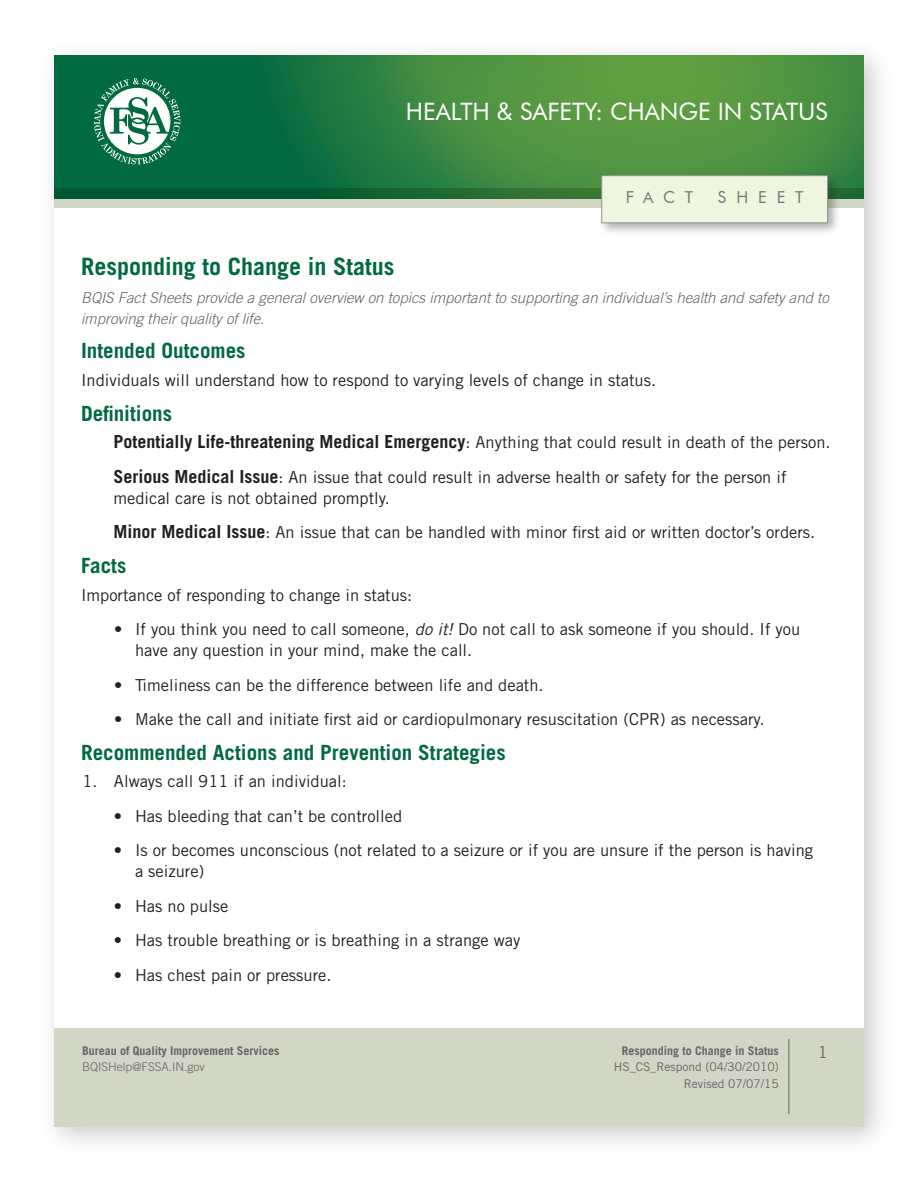
<style>
.page{position:relative;width:918px;height:1188px;background:#fff}
.page>*{position:absolute;margin:0;border:0;box-sizing:border-box;transform-origin:0 0}
.t1{font:24px "Futura BT";color:#fff}
.t2{font:700 24px "Trade Gothic";color:#016a3f}
.t3{font:700 21px "Trade Gothic";color:#016a3f}
.t4{font:700 18px "Trade Gothic";color:#231f20}
.t5{font:16.5px/21px "Trade Gothic";color:#231f20}
.t6{font:16.5px "Futura BT";letter-spacing:.6em;color:#797879}
.t7{font:16.5px "Trade Gothic";color:#656568}
.t8{font:italic 300 15px/21px "Trade Gothic";color:#656568}
.t9{font:700 12px "Trade Gothic";color:#656568}
.t10{font:12px/16.5px "Trade Gothic";color:#656568;text-align:right}
.t11{font:300 12px "Trade Gothic";color:#656568}
.s1{font-weight:400;font-size:16.5px}
.s2{font-weight:700;font-size:18px}
.s3{font-style:italic}
</style>
<div class="page">
<div style="left:38px;top:40px;width:856px;height:1115px;background:#656568;opacity:.35"></div>
<div style="left:55px;top:56px;width:809px;height:1070px;background:#fff"></div>
<div style="left:55px;top:1028px;width:809px;height:99px;background:#d2d6c4"></div>
<hr style="left:789px;top:1039px;width:1px;height:75px;background:#656568">
<div style="left:48px;top:50px;width:818px;height:151px;background:#016a3f;opacity:.45"></div>
<svg style="left:94px;top:78px;width:86px;height:86px"></svg>
<svg style="left:55px;top:188px;width:809px;height:19px;background:#63926e"></svg>
<div style="left:598px;top:172px;width:243px;height:64px;background:#231f20;opacity:.35"></div>
<div style="left:602px;top:176px;width:226px;height:47px;background:#eff6e0;border:1px solid #939292"></div>
<h1 class="t1" style="left:406px;top:97px;width:423px">HEALTH &amp; SAFETY: CHANGE IN STATUS</h1>
<p class="t6" style="left:626px;top:187px;width:69px">FACT</p>
<p class="t6" style="left:718px;top:187px;width:87px">SHEET</p>
<h1 class="t2" style="left:81px;top:252px;width:315px">Responding to Change in Status</h1>
<p class="t8" style="left:81px;top:287px;width:749px">BQIS Fact Sheets provide a general overview on topics important to supporting an individual’s health and safety and to improving their quality of life.</p>
<p class="t3" style="left:81px;top:338px;width:166px">Intended Outcomes</p>
<p class="t5" style="left:81px;top:369px;width:577px">Individuals will understand how to respond to varying levels of change in status.</p>
<p class="t3" style="left:81px;top:400px;width:93px">Definitions</p>
<p class="t4" style="left:113px;top:431px;width:719px">Potentially Life-threatening Medical Emergency<span class="s1">: Anything that could result in death of the person.</span></p>
<p class="t5" style="left:113px;top:466px;width:675px"><span class="s2">Serious Medical Issue</span>: An issue that could result in adverse health or safety for the person if medical care is not obtained promptly.</p>
<p class="t5" style="left:113px;top:522px;width:703px"><span class="s2">Minor Medical Issue</span>: An issue that can be handled with minor first aid or written doctor’s orders.</p>
<p class="t3" style="left:81px;top:552px;width:47px">Facts</p>
<p class="t5" style="left:81px;top:584px;width:333px">Importance of responding to change in status:</p>
<p class="t5" style="left:135px;top:618px;width:667px;text-indent:-21px">• If you think you need to call someone, <span class="s3">do it!</span> Do not call to ask someone if you should. If you have any question in your mind, make the call.</p>
<p class="t5" style="left:114px;top:674px;width:431px">• Timeliness can be the difference between life and death.</p>
<p class="t5" style="left:114px;top:708px;width:652px">• Make the call and initiate first aid or cardiopulmonary resuscitation (CPR) as necessary.</p>
<p class="t3" style="left:81px;top:739px;width:426px">Recommended Actions and Prevention Strategies</p>
<p class="t5" style="left:82px;top:771px;width:266px">1. Always call 911 if an individual:</p>
<p class="t5" style="left:114px;top:805px;width:290px">• Has bleeding that can’t be controlled</p>
<p class="t5" style="left:135px;top:840px;width:680px;text-indent:-21px">• Is or becomes unconscious (not related to a seizure or if you are unsure if the person is having a seizure)</p>
<p class="t5" style="left:114px;top:895px;width:116px">• Has no pulse</p>
<p class="t5" style="left:114px;top:930px;width:408px">• Has trouble breathing or is breathing in a strange way</p>
<p class="t5" style="left:114px;top:964px;width:219px">• Has chest pain or pressure.</p>
<p class="t9" style="left:82px;top:1043px;width:199px">Bureau of Quality Improvement Services</p>
<p class="t11" style="left:82px;top:1060px;width:124px">BQISHelp@FSSA.IN.gov</p>
<p class="t9" style="left:622px;top:1043px;width:158px">Responding to Change in Status</p>
<p class="t7" style="left:818px;top:1042px;width:12px">1</p>
<p class="t10" style="left:614px;top:1059px;width:166px">HS_CS_Respond (04/30/2010)<br>Revised 07/07/15</p>
</div>
